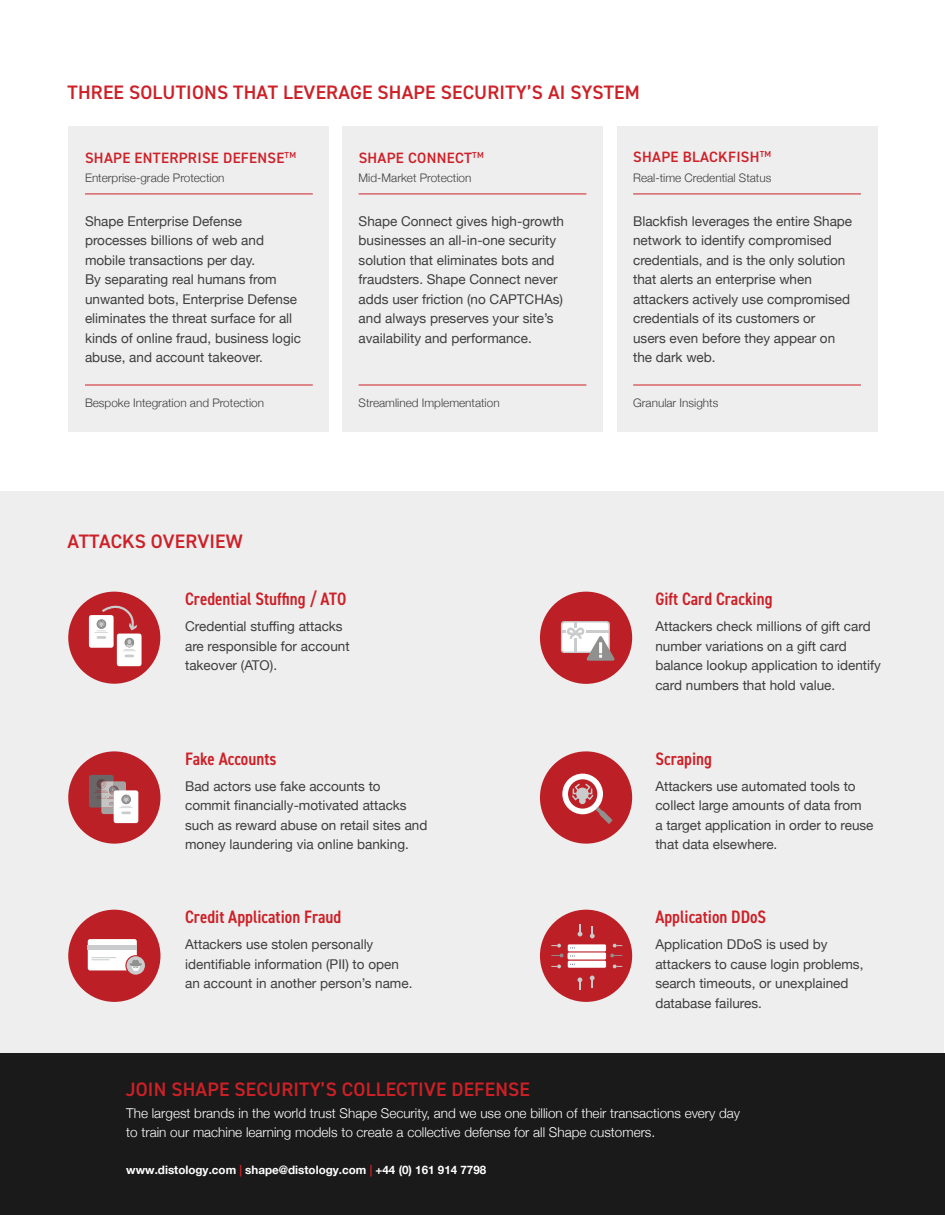
<style>
.page{position:relative;width:945px;height:1215px;background:#fff}
.page>*{position:absolute;margin:0;border:0;box-sizing:border-box;transform-origin:0 0}
.Heading_1{font:600 19.5px "DIN2014";letter-spacing:.01em;color:#cd2027}
.Body{font:600 19.5px "DIN2014";letter-spacing:.01em;color:#cd2027}
.Subhead_II{font:600 condensed 18px "DIN2014";color:#cd2027}
.Title_in_box_red{font:600 15px "DIN2014";letter-spacing:.02em;color:#cd2027}
.Body-2{font:13.5px/19.5px "Helvetica Neue";color:#3e3e3f}
.Body-3{font:300 13.5px/19.5px "Helvetica Neue";color:#fff}
.Data_Text{font:300 11.7px "Helvetica Neue";color:#3e3e3f}
.Body-4{font:700 11.7px "Helvetica Neue";color:#fff}
.s1{color:#cd2027}
</style>
<div class="page">
<div style="left:1px;top:491px;width:943px;height:563px;background:#eeeeef"></div>
<div style="left:68px;top:592px;width:92px;height:92px;background:#bc2026;border-radius:50%"></div>
<div style="left:89px;top:615px;width:25px;height:33px;background:#fff;border-radius:2px"></div>
<div style="left:117px;top:634px;width:25px;height:32px;background:#fff;border-radius:2px"></div>
<svg style="left:95px;top:605px;width:42px;height:52px"></svg>
<div style="left:68px;top:751px;width:92px;height:93px;background:#bc2027;border-radius:50%"></div>
<div style="left:114px;top:790px;width:24px;height:33px;background:#fff;border-radius:2px"></div>
<svg style="left:89px;top:775px;width:44px;height:39px"></svg>
<div style="left:68px;top:910px;width:92px;height:92px;background:#bc2026;border-radius:50%"></div>
<svg style="left:127px;top:956px;width:18px;height:19px"></svg>
<svg style="left:88px;top:939px;width:55px;height:32px;background:#e8d9da"></svg>
<div style="left:540px;top:592px;width:92px;height:92px;background:#bc2026;border-radius:50%"></div>
<svg style="left:561px;top:621px;width:49px;height:32px"></svg>
<svg style="left:562px;top:623px;width:53px;height:38px"></svg>
<div style="left:540px;top:751px;width:92px;height:93px;background:#bc2026;border-radius:50%"></div>
<svg style="left:562px;top:774px;width:50px;height:50px"></svg>
<div style="left:540px;top:910px;width:92px;height:92px;background:#bc2026;border-radius:50%"></div>
<div style="left:568px;top:944px;width:38px;height:7px;background:#fff"></div>
<div style="left:568px;top:953px;width:38px;height:7px;background:#fff"></div>
<svg style="left:578px;top:924px;width:4px;height:12px"></svg>
<svg style="left:590px;top:926px;width:5px;height:12px"></svg>
<div style="left:568px;top:961px;width:38px;height:7px;background:#fff"></div>
<svg style="left:551px;top:954px;width:12px;height:3px"></svg>
<svg style="left:551px;top:964px;width:10px;height:4px"></svg>
<svg style="left:551px;top:944px;width:10px;height:4px"></svg>
<svg style="left:610px;top:954px;width:12px;height:3px"></svg>
<svg style="left:613px;top:964px;width:9px;height:4px"></svg>
<svg style="left:613px;top:944px;width:9px;height:4px"></svg>
<svg style="left:578px;top:977px;width:4px;height:13px"></svg>
<svg style="left:590px;top:976px;width:5px;height:12px"></svg>
<div style="left:68px;top:126px;width:261px;height:306px;background:#eeeeef"></div>
<hr style="left:85px;top:194px;width:228px;height:1px;background:#cd2027">
<div style="left:0;top:1054px;width:945px;height:161px;background:#191a19"></div>
<hr style="left:85px;top:385px;width:228px;height:1px;background:#cd2027">
<div style="left:617px;top:126px;width:261px;height:306px;background:#eeeeef"></div>
<hr style="left:633px;top:194px;width:228px;height:1px;background:#cd2027">
<hr style="left:633px;top:385px;width:228px;height:1px;background:#cd2027">
<div style="left:342px;top:126px;width:261px;height:306px;background:#eeeeef"></div>
<hr style="left:359px;top:194px;width:227px;height:1px;background:#cd2027">
<hr style="left:359px;top:385px;width:227px;height:1px;background:#cd2027">
<p class="Heading_1" style="left:68px;top:80px;width:574px">THREE SOLUTIONS THAT LEVERAGE SHAPE SECURITY’S AI SYSTEM</p>
<p class="Title_in_box_red" style="left:85px;top:148px;width:213px">SHAPE ENTERPRISE DEFENSE<sup>TM</sup></p>
<p class="Data_Text" style="left:85px;top:168px;width:141px">Enterprise-grade Protection</p>
<p class="Title_in_box_red" style="left:359px;top:148px;width:127px">SHAPE CONNECT<sup>TM</sup></p>
<p class="Data_Text" style="left:359px;top:168px;width:114px">Mid-Market Protection</p>
<p class="Title_in_box_red" style="left:633px;top:147px;width:140px">SHAPE BLACKFISH<sup>TM</sup></p>
<p class="Data_Text" style="left:633px;top:168px;width:140px">Real-time Credential Status</p>
<p class="Body-2" style="left:85px;top:212px;width:218px">Shape Enterprise Defense processes billions of web and mobile transactions per day.<br>By separating real humans from unwanted bots, Enterprise Defense eliminates the threat surface for all kinds of online fraud, business logic abuse, and account takeover.</p>
<p class="Body-2" style="left:359px;top:212px;width:207px">Shape Connect gives high-growth businesses an all-in-one security solution that eliminates bots and fraudsters. Shape Connect never adds user friction (no CAPTCHAs) and always preserves your site’s availability and performance.</p>
<p class="Body-2" style="left:633px;top:212px;width:221px">Blackfish leverages the entire Shape network to identify compromised credentials, and is the only solution that alerts an enterprise when attackers actively use compromised credentials of its customers or<br>users even before they appear on the dark web.</p>
<p class="Data_Text" style="left:85px;top:393px;width:181px">Bespoke Integration and Protection</p>
<p class="Data_Text" style="left:359px;top:393px;width:143px">Streamlined Implementation</p>
<p class="Data_Text" style="left:633px;top:393px;width:87px">Granular Insights</p>
<p class="Heading_1" style="left:68px;top:528px;width:177px">ATTACKS OVERVIEW</p>
<p class="Subhead_II" style="left:185px;top:587px;width:163px">Credential Stuffing / ATO</p>
<p class="Body-2" style="left:185px;top:617px;width:166px">Credential stuffing attacks are responsible for account takeover (ATO).</p>
<p class="Subhead_II" style="left:655px;top:587px;width:119px">Gift Card Cracking</p>
<p class="Body-2" style="left:655px;top:617px;width:227px">Attackers check millions of gift card number variations on a gift card balance lookup application to identify card numbers that hold value.</p>
<p class="Subhead_II" style="left:185px;top:746px;width:93px">Fake Accounts</p>
<p class="Body-2" style="left:185px;top:777px;width:244px">Bad actors use fake accounts to commit financially-motivated attacks such as reward abuse on retail sites and money laundering via online banking.</p>
<p class="Subhead_II" style="left:655px;top:746px;width:58px">Scraping</p>
<p class="Body-2" style="left:655px;top:777px;width:220px">Attackers use automated tools to collect large amounts of data from<br>a target application in order to reuse that data elsewhere.</p>
<p class="Subhead_II" style="left:185px;top:905px;width:158px">Credit Application Fraud</p>
<p class="Body-2" style="left:185px;top:935px;width:229px">Attackers use stolen personally identifiable information (PII) to open an account in another person’s name.</p>
<p class="Subhead_II" style="left:655px;top:905px;width:112px">Application DDoS</p>
<p class="Body-2" style="left:655px;top:935px;width:210px">Application DDoS is used by attackers to cause login problems, search timeouts, or unexplained database failures.</p>
<p class="Body" style="left:126px;top:1076px;width:406px">JOIN SHAPE SECURITY’S COLLECTIVE DEFENSE</p>
<p class="Body-3" style="left:126px;top:1102px;width:615px">The largest brands in the world trust Shape Security, and we use one billion of their transactions every day to train our machine learning models to create a collective defense for all Shape customers.</p>
<p class="Body-4" style="left:126px;top:1161px;width:362px">www.distology.com <span class="s1">|</span> shape@distology.com <span class="s1">|</span> +44 (0) 161 914 7798</p>
</div>
